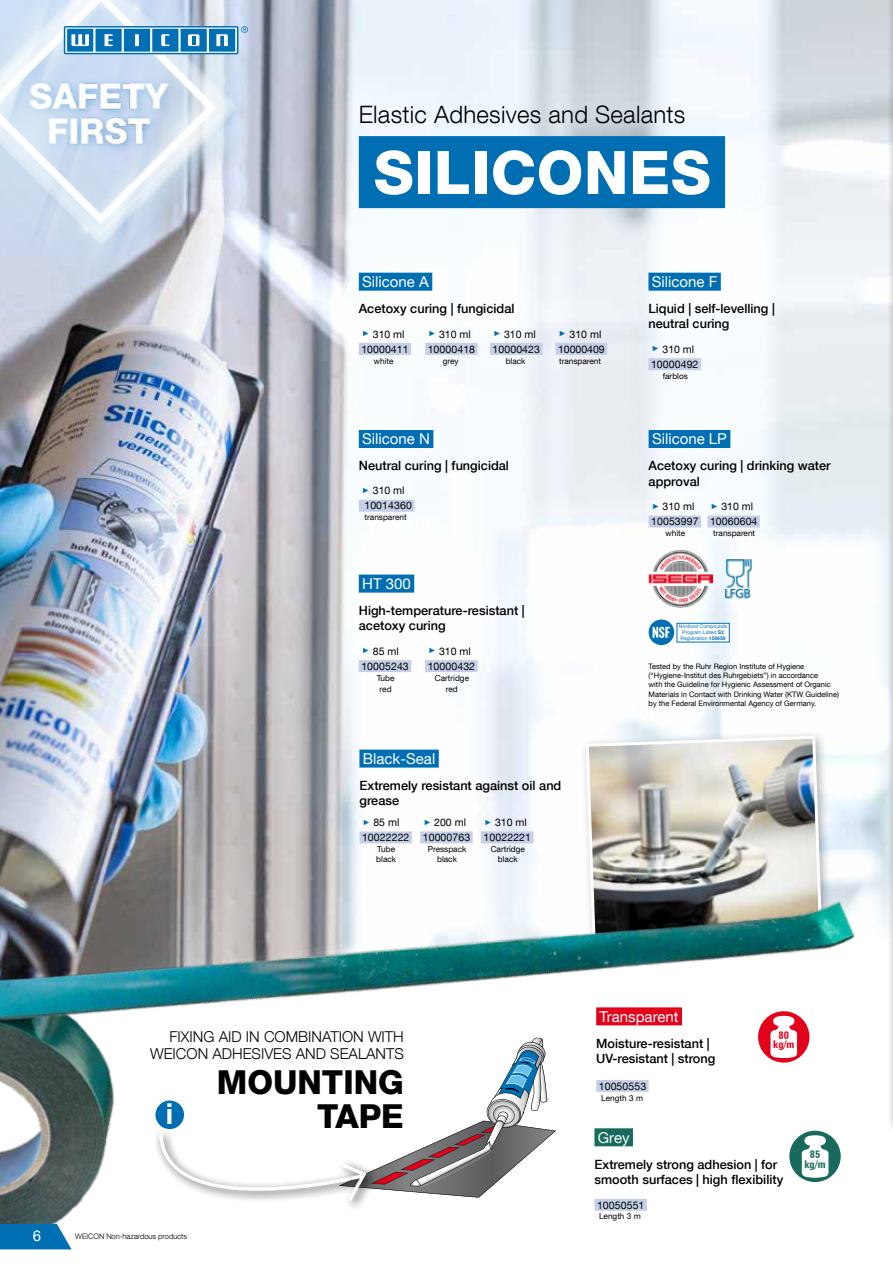
<style>
.page{position:relative;width:893px;height:1263px;background:#fff}
.page>*{position:absolute;margin:0;border:0;box-sizing:border-box;transform-origin:0 0}
.t1{font:800 60px "Helvetica Neue LT Com";letter-spacing:.01em;color:#fff}
.t2{font:800 33px "Helvetica Neue LT Com";color:#000}
.t3{font:700 28.8px "Helvetica Neue LT Com";color:#fff}
.t4{font:300 24px "Helvetica Neue LT Com";letter-spacing:.01em;color:#000}
.t5{font:15px "Helvetica Neue LT Com";color:#fff}
.t6{font:300 15px/16.4px "Helvetica Neue LT Com";color:#000;text-align:right}
.t7{font:500 12.75px/15.3px "Helvetica Neue LT Com";color:#000}
.t8{font:700 condensed 10.65px/9.9px "Zurich BT";color:#e2001a;text-align:center}
.t9{font:700 condensed 10.65px/9.9px "Zurich BT";color:#186b5c;text-align:center}
.t10{font:10.5px/15px "Helvetica Neue LT Com";letter-spacing:.01em;color:#000}
.t11{font:8.25px/9.9px "Helvetica Neue LT Com";color:#000;text-align:center}
.t12{font:7.5px/9px "Helvetica Neue LT Com";color:#000}
.t13{font:300 7.5px "Helvetica Neue LT Com";color:#000}
.t14{font:4.95px/6px "Helvetica Neue";color:#006fb4;text-align:center}
.t15{font:4.95px/6px "Helvetica Neue LT Com";color:#006fb4;text-align:center}
.s1{font-family:"Arial";font-size:7.5px;color:#006eb2}
.s2{font-weight:700}
</style>
<div class="page">
<img style="left:0;top:0;width:887px;height:883px">
<div style="left:580px;top:730px;width:254px;height:229px;background:#000;opacity:.3"></div>
<img style="left:584px;top:734px;width:240px;height:149px">
<img style="left:0;top:883px;width:887px;height:367px">
<div style="left:887px;top:0;width:6px;height:1135px;background:#000;opacity:.5"></div>
<svg style="left:892px;top:0;width:1px;height:1123px"></svg>
<img style="left:0;top:0;width:352px;height:361px">
<div style="left:359px;top:136px;width:366px;height:72px;background:#006eb2"></div>
<div style="left:359px;top:575px;width:55px;height:18px;background:#006eb2"></div>
<div style="left:359px;top:660px;width:52px;height:12px;background:#c5d0e8"></div>
<div style="left:425px;top:660px;width:53px;height:12px;background:#c5d0e8"></div>
<div style="left:648px;top:273px;width:73px;height:18px;background:#006eb2"></div>
<div style="left:648px;top:358px;width:53px;height:12px;background:#c5d0e8"></div>
<div style="left:649px;top:430px;width:81px;height:18px;background:#006eb2"></div>
<img style="left:649px;top:550px;width:64px;height:58px">
<img style="left:724px;top:558px;width:28px;height:41px">
<div style="left:649px;top:619px;width:25px;height:26px;background:#006fb4;border-radius:50%"></div>
<svg style="left:653px;top:627px;width:17px;height:11px"></svg>
<div style="left:707px;top:515px;width:53px;height:12px;background:#c5d0e8"></div>
<div style="left:649px;top:515px;width:52px;height:12px;background:#c5d0e8"></div>
<div style="left:677px;top:623px;width:52px;height:19px;background:#fff"></div>
<div style="left:677px;top:623px;width:52px;height:19px;border:1px solid #006fb4"></div>
<div style="left:359px;top:750px;width:80px;height:18px;background:#006eb2"></div>
<div style="left:481px;top:831px;width:52px;height:12px;background:#c5d0e8"></div>
<div style="left:420px;top:831px;width:53px;height:12px;background:#c5d0e8"></div>
<div style="left:359px;top:831px;width:53px;height:12px;background:#c5d0e8"></div>
<div style="left:359px;top:273px;width:73px;height:18px;background:#006eb2"></div>
<div style="left:425px;top:343px;width:53px;height:12px;background:#c5d0e8"></div>
<div style="left:359px;top:343px;width:52px;height:12px;background:#c5d0e8"></div>
<div style="left:490px;top:343px;width:52px;height:12px;background:#c5d0e8"></div>
<div style="left:556px;top:343px;width:51px;height:12px;background:#c5d0e8"></div>
<div style="left:359px;top:430px;width:74px;height:18px;background:#006eb2"></div>
<div style="left:359px;top:500px;width:55px;height:12px;background:#c5d0e8"></div>
<svg style="left:756px;top:1009px;width:55px;height:55px"></svg>
<div style="left:758px;top:1011px;width:51px;height:51px;background:#e2001a;border-radius:50%"></div>
<svg style="left:770px;top:1016px;width:27px;height:41px"></svg>
<div style="left:596px;top:1007px;width:86px;height:18px;background:#e2001a"></div>
<div style="left:596px;top:1080px;width:53px;height:12px;background:#c5d0e8"></div>
<svg style="left:787px;top:1129px;width:56px;height:55px"></svg>
<div style="left:789px;top:1131px;width:52px;height:51px;background:#186b5c;border-radius:50%"></div>
<svg style="left:802px;top:1135px;width:26px;height:42px"></svg>
<div style="left:594px;top:1128px;width:39px;height:18px;background:#186b5c"></div>
<div style="left:594px;top:1199px;width:53px;height:12px;background:#c5d0e8"></div>
<svg style="left:157px;top:1037px;width:399px;height:187px"></svg>
<div style="left:154px;top:1099px;width:32px;height:31px;background:#006eb2;border-radius:50%"></div>
<div style="left:152px;top:1097px;width:35px;height:35px;border:3px solid #fff;border-radius:50%"></div>
<svg style="left:0;top:1224px;width:72px;height:25px;background:#1b7ebc"></svg>
<svg style="left:64px;top:26px;width:184px;height:28px;background:#4897c9"></svg>
<h3 class="t4" style="left:359px;top:100px;width:328px">Elastic Adhesives and Sealants</h3>
<h1 class="t1" style="left:374px;top:137px;width:339px">SILICONES</h1>
<p class="t5" style="left:362px;top:272px;width:68px">Silicone A</p>
<p class="t7" style="left:359px;top:301px;width:157px">Acetoxy curing | fungicidal</p>
<p class="t10" style="left:428px;top:326px;width:49px"><span class="s1">►</span> 310 ml<br>10000418</p>
<p class="t11" style="left:443px;top:355px;width:17px">grey</p>
<p class="t10" style="left:361px;top:326px;width:49px"><span class="s1">►</span> 310 ml<br>10000411</p>
<p class="t11" style="left:374px;top:355px;width:21px">white</p>
<p class="t10" style="left:493px;top:326px;width:49px"><span class="s1">►</span> 310 ml<br>10000423</p>
<p class="t11" style="left:506px;top:355px;width:21px">black</p>
<p class="t10" style="left:558px;top:326px;width:48px"><span class="s1">►</span> 310 ml<br>10000409</p>
<p class="t11" style="left:559px;top:355px;width:44px">transparent</p>
<p class="t5" style="left:362px;top:430px;width:69px">Silicone N</p>
<p class="t7" style="left:359px;top:458px;width:152px">Neutral curing | fungicidal</p>
<p class="t10" style="left:362px;top:483px;width:51px"><span class="s1">►</span> 310 ml<br>10014360</p>
<p class="t11" style="left:365px;top:512px;width:44px">transparent</p>
<p class="t5" style="left:362px;top:574px;width:50px">HT 300</p>
<p class="t7" style="left:359px;top:603px;width:167px">High-temperature-resistant | acetoxy curing</p>
<p class="t10" style="left:361px;top:643px;width:49px"><span class="s1">►</span> 85 ml<br>10005243</p>
<p class="t11" style="left:377px;top:672px;width:19px;line-height:10.9px">Tube red</p>
<p class="t10" style="left:428px;top:643px;width:49px"><span class="s1">►</span> 310 ml<br>10000432</p>
<p class="t11" style="left:435px;top:672px;width:36px;line-height:10.9px">Cartridge red</p>
<p class="t5" style="left:363px;top:749px;width:74px">Black-Seal</p>
<p class="t7" style="left:359px;top:778px;width:203px">Extremely resistant against oil and grease</p>
<p class="t10" style="left:484px;top:815px;width:49px"><span class="s1">►</span> 310 ml<br>10022221</p>
<p class="t11" style="left:491px;top:844px;width:36px">Cartridge black</p>
<p class="t10" style="left:362px;top:815px;width:49px"><span class="s1">►</span> 85 ml<br>10022222</p>
<p class="t11" style="left:376px;top:844px;width:21px;text-align:left">Tube black</p>
<p class="t10" style="left:423px;top:815px;width:49px"><span class="s1">►</span> 200 ml<br>10000763</p>
<p class="t11" style="left:428px;top:844px;width:40px">Presspack black</p>
<p class="t5" style="left:652px;top:272px;width:67px">Silicone F</p>
<p class="t7" style="left:648px;top:301px;width:128px">Liquid | self-levelling | neutral curing</p>
<p class="t10" style="left:651px;top:341px;width:49px"><span class="s1">►</span> 310 ml<br>10000492</p>
<p class="t11" style="left:663px;top:371px;width:27px">farblos</p>
<p class="t5" style="left:652px;top:430px;width:77px">Silicone LP</p>
<p class="t7" style="left:649px;top:458px;width:184px">Acetoxy curing | drinking water approval</p>
<p class="t10" style="left:651px;top:499px;width:49px"><span class="s1">►</span> 310 ml<br>10053997</p>
<p class="t11" style="left:665px;top:528px;width:21px">white</p>
<p class="t10" style="left:710px;top:499px;width:49px"><span class="s1">►</span> 310 ml<br>10060604</p>
<p class="t11" style="left:713px;top:528px;width:44px">transparent</p>
<p class="t14" style="left:679px;top:623px;width:50px">Nonfood Compounds<br>Program Listed <span class="s2">P1<br></span>Registration <span class="s2">158659</span></p>
<p class="t15" style="left:679px;top:623px;width:50px">Nonfood Compounds<br>Program Listed <span class="s2">S2<br></span>Registration <span class="s2">158659</span></p>
<p class="t12" style="left:649px;top:662px;width:192px">Tested by the Ruhr Region Institute of Hygiene (“Hygiene-Institut des Ruhrgebiets”) in accordance<br>with the Guideline for Hygienic Assessment of Organic Materials in Contact with Drinking Water (KTW Guideline) by the Federal Environmental Agency of Germany.</p>
<p class="t6" style="left:150px;top:1029px;width:255px">FIXING AID IN COMBINATION WITH<br>WEICON ADHESIVES AND SEALANTS</p>
<h2 class="t2" style="left:217px;top:1062px;width:189px">MOUNTING</h2>
<h3 class="t3" style="left:166px;top:1096px;width:9px">i</h3>
<h2 class="t2" style="left:317px;top:1097px;width:88px">TAPE</h2>
<p class="t5" style="left:33px;top:1226px;width:10px">6</p>
<p class="t13" style="left:75px;top:1232px;width:113px">WEICON Non-hazardous products</p>
<p class="t5" style="left:600px;top:1007px;width:80px">Transparent</p>
<p class="t7" style="left:596px;top:1035px;width:121px">Moisture-resistant |<br>UV-resistant | strong</p>
<p class="t10" style="left:599px;top:1078px;width:49px">10050553</p>
<p class="t11" style="left:601px;top:1092px;width:43px">Length 3 m</p>
<p class="t8" style="left:773px;top:1030px;width:23px">80 kg/m</p>
<p class="t5" style="left:598px;top:1128px;width:33px">Grey</p>
<p class="t7" style="left:594px;top:1156px;width:190px">Extremely strong adhesion | for smooth surfaces | high flexibility</p>
<p class="t10" style="left:597px;top:1197px;width:49px">10050551</p>
<p class="t11" style="left:599px;top:1211px;width:43px">Length 3 m</p>
<p class="t9" style="left:804px;top:1149px;width:23px">85 kg/m</p>
</div>
